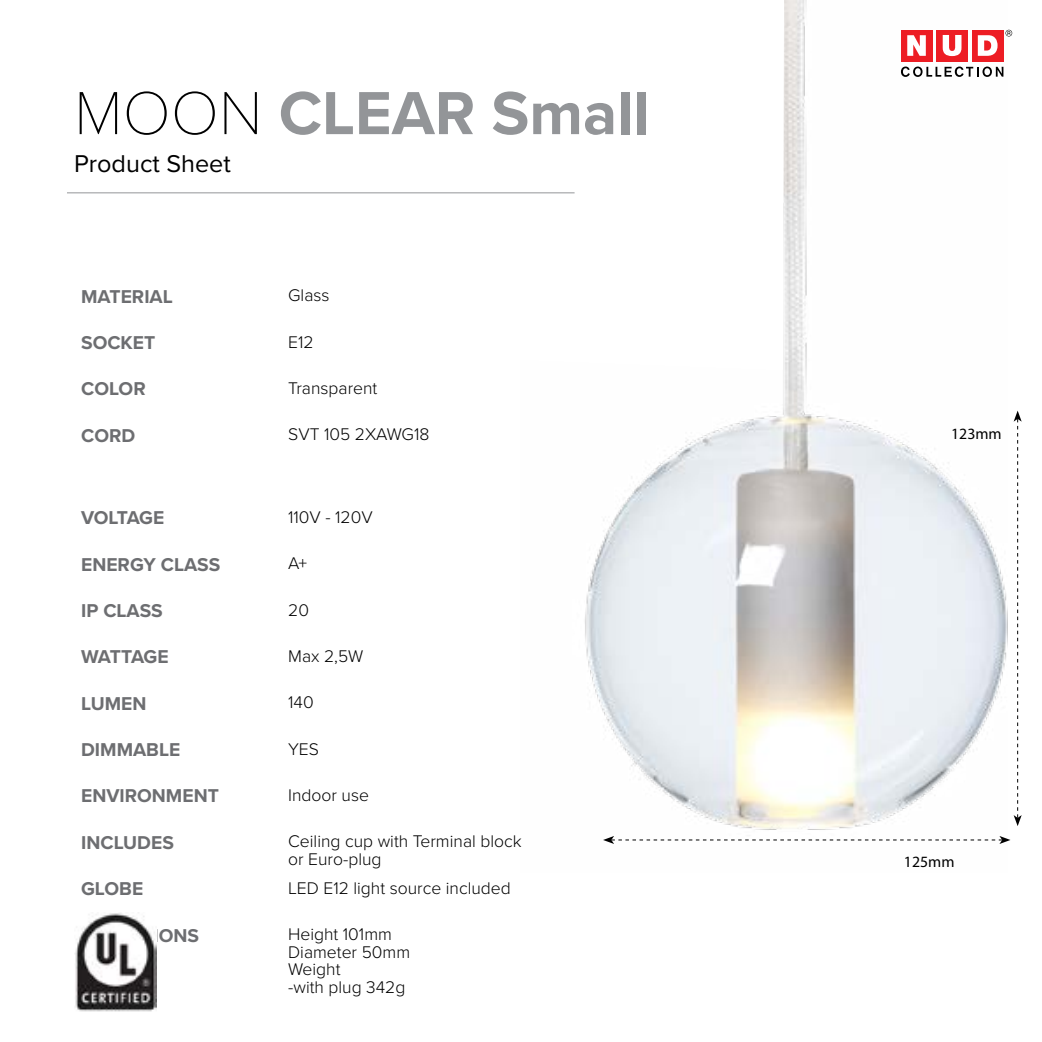
<style>
.page{position:relative;width:1042px;height:1042px;background:#fff}
.page>*{position:absolute;margin:0;border:0;box-sizing:border-box;transform-origin:0 0}
.t1{font:700 63px "Proxima Nova";color:#939598}
.t2{font:25.2px "Proxima Nova";color:#000}
.t3{font:700 19.25px "Proxima Nova";color:#6d6e71}
.t4{font:700 19.25px "Proxima Nova";letter-spacing:-.025em;color:#6d6e71}
.t5{font:700 19.25px "Proxima Nova";letter-spacing:-.04em;color:#6d6e71}
.t6{font:300 17.5px/17.5px "Proxima Nova";color:#000}
.t7{font:15.75px "Myriad Pro";color:#000}
.s1{font-family:"Proxima Nova T";font-weight:100;color:#000}
</style>
<div class="page">
<img style="left:519px;top:0;width:490px;height:830px">
<hr style="left:67px;top:192px;width:507px;height:1px;background:#939598">
<div style="left:901px;top:30px;width:31px;height:31px;background:#ed1d24"></div>
<div style="left:936px;top:30px;width:32px;height:31px;background:#ed1d24"></div>
<div style="left:972px;top:30px;width:31px;height:31px;background:#ed1d24"></div>
<svg style="left:907px;top:35px;width:19px;height:21px"></svg>
<svg style="left:942px;top:35px;width:19px;height:21px"></svg>
<svg style="left:978px;top:35px;width:19px;height:21px"></svg>
<svg style="left:901px;top:67px;width:102px;height:10px"></svg>
<svg style="left:1005px;top:30px;width:7px;height:6px"></svg>
<svg style="left:603px;top:836px;width:407px;height:8px"></svg>
<svg style="left:1013px;top:410px;width:8px;height:416px"></svg>
<img style="left:75px;top:913px;width:81px;height:99px">
<h1 class="t1" style="left:74px;top:66px;width:576px"><span class="s1">MOON</span> CLEAR Small</h1>
<h2 class="t2" style="left:74px;top:145px;width:158px">Product Sheet</h2>
<p class="t3" style="left:81px;top:282px;width:93px">MATERIAL</p>
<p class="t6" style="left:288px;top:286px;width:43px">Glass</p>
<p class="t3" style="left:81px;top:328px;width:76px">SOCKET</p>
<p class="t6" style="left:288px;top:332px;width:27px">E12</p>
<p class="t3" style="left:81px;top:374px;width:66px">COLOR</p>
<p class="t6" style="left:288px;top:378px;width:91px">Transparent</p>
<p class="t3" style="left:81px;top:421px;width:56px">CORD</p>
<p class="t6" style="left:288px;top:425px;width:143px">SVT 105 2XAWG18</p>
<p class="t4" style="left:81px;top:503px;width:85px">VOLTAGE</p>
<p class="t6" style="left:288px;top:507px;width:86px">110V - 120V</p>
<p class="t3" style="left:81px;top:550px;width:141px">ENERGY CLASS</p>
<p class="t6" style="left:288px;top:554px;width:21px">A+</p>
<p class="t3" style="left:81px;top:596px;width:83px">IP CLASS</p>
<p class="t6" style="left:288px;top:600px;width:22px">20</p>
<p class="t5" style="left:81px;top:642px;width:89px">WATTAGE</p>
<p class="t6" style="left:288px;top:646px;width:77px">Max 2,5W</p>
<p class="t3" style="left:81px;top:689px;width:67px">LUMEN</p>
<p class="t6" style="left:288px;top:693px;width:27px">140</p>
<p class="t3" style="left:81px;top:735px;width:101px">DIMMABLE</p>
<p class="t6" style="left:288px;top:739px;width:32px">YES</p>
<p class="t3" style="left:81px;top:781px;width:139px">ENVIRONMENT</p>
<p class="t6" style="left:288px;top:785px;width:82px">Indoor use</p>
<p class="t3" style="left:81px;top:828px;width:94px">INCLUDES</p>
<p class="t6" style="left:288px;top:832px;width:235px">Ceiling cup with Terminal block or Euro-plug</p>
<p class="t3" style="left:81px;top:874px;width:64px">GLOBE</p>
<p class="t6" style="left:288px;top:878px;width:224px">LED E12 light source included</p>
<p class="t6" style="left:288px;top:924px;width:123px">Height 101mm<br>Diameter 50mm<br>Weight<br>-with plug 342g</p>
<p class="t7" style="left:951px;top:423px;width:52px">123mm</p>
<p class="t7" style="left:904px;top:851px;width:52px">125mm</p>
</div>
